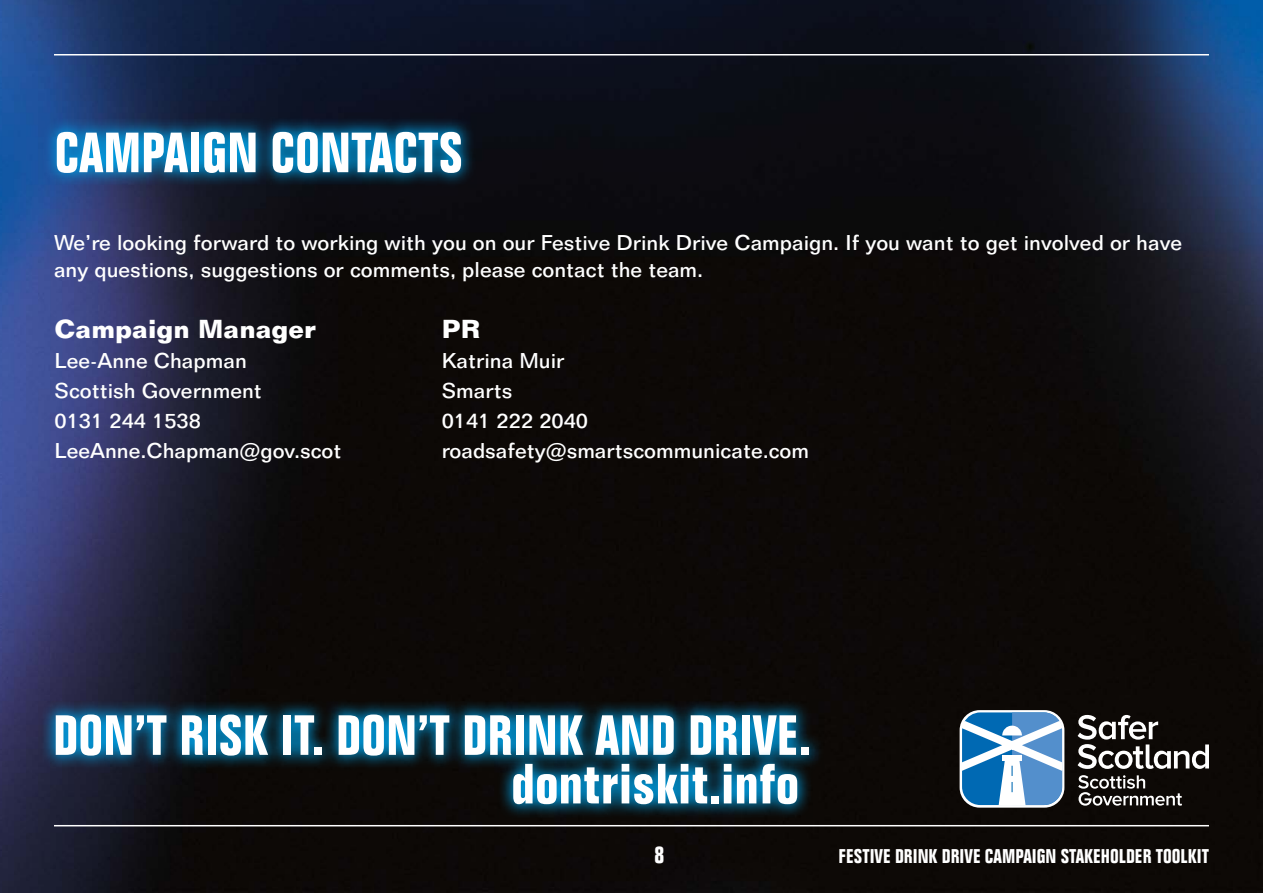
<style>
.page{position:relative;width:1263px;height:893px;background:#fff}
.page>*{position:absolute;margin:0;border:0;box-sizing:border-box;transform-origin:0 0}
.t1{font:700 condensed 55.5px/48.6px "Folio BT";color:#fff;text-align:right}
.t2{font:700 25.5px "Folio BT";color:#fff}
.t3{font:700 condensed 24px "Folio BT";color:#fff}
.t4{font:500 21px/30px "Folio BT";color:#fff}
.t5{font:700 condensed 19.5px "Folio BT";color:#fff}
</style>
<div class="page">
<img style="left:0;top:0;width:1263px;height:893px">
<hr style="left:54px;top:825px;width:1155px;height:1px;background:#fff">
<hr style="left:54px;top:54px;width:1155px;height:2px;background:#fff">
<svg style="left:41px;top:117px;width:435px;height:71px;background:#0a5783"></svg>
<svg style="left:40px;top:699px;width:783px;height:71px;background:#084b6a"></svg>
<svg style="left:497px;top:748px;width:316px;height:71px;background:#064c6a"></svg>
<div style="left:959px;top:710px;width:105px;height:98px;border:4px solid #fff;border-radius:18px"></div>
<svg style="left:1078px;top:775px;width:104px;height:31px;background:#4b4845"></svg>
<svg style="left:1077px;top:715px;width:132px;height:54px"></svg>
<svg style="left:961px;top:712px;width:101px;height:94px"></svg>
<h1 class="t1" style="left:55px;top:128px;width:410px">CAMPAIGN CONTACTS</h1>
<p class="t4" style="left:54px;top:229px;width:1129px;line-height:27px">We’re looking forward to working with you on our Festive Drink Drive Campaign. If you want to get involved or have any questions, suggestions or comments, please contact the team.</p>
<p class="t2" style="left:55px;top:313px;width:263px">Campaign Manager</p>
<p class="t4" style="left:55px;top:345px;width:288px">Lee-Anne Chapman<br>Scottish Government<br>0131 244 1538<br>LeeAnne.Chapman@gov.scot</p>
<p class="t2" style="left:442px;top:313px;width:40px">PR</p>
<p class="t4" style="left:442px;top:345px;width:369px">Katrina Muir<br>Smarts<br>0141 222 2040 roadsafety@smartscommunicate.com</p>
<h1 class="t1" style="left:53px;top:710px;width:759px">DON’T RISK IT. DON’T DRINK AND DRIVE. dontriskit.info</h1>
<p class="t3" style="left:654px;top:840px;width:12px">8</p>
<p class="t5" style="left:838px;top:844px;width:372px">FESTIVE DRINK DRIVE CAMPAIGN STAKEHOLDER TOOLKIT</p>
</div>
